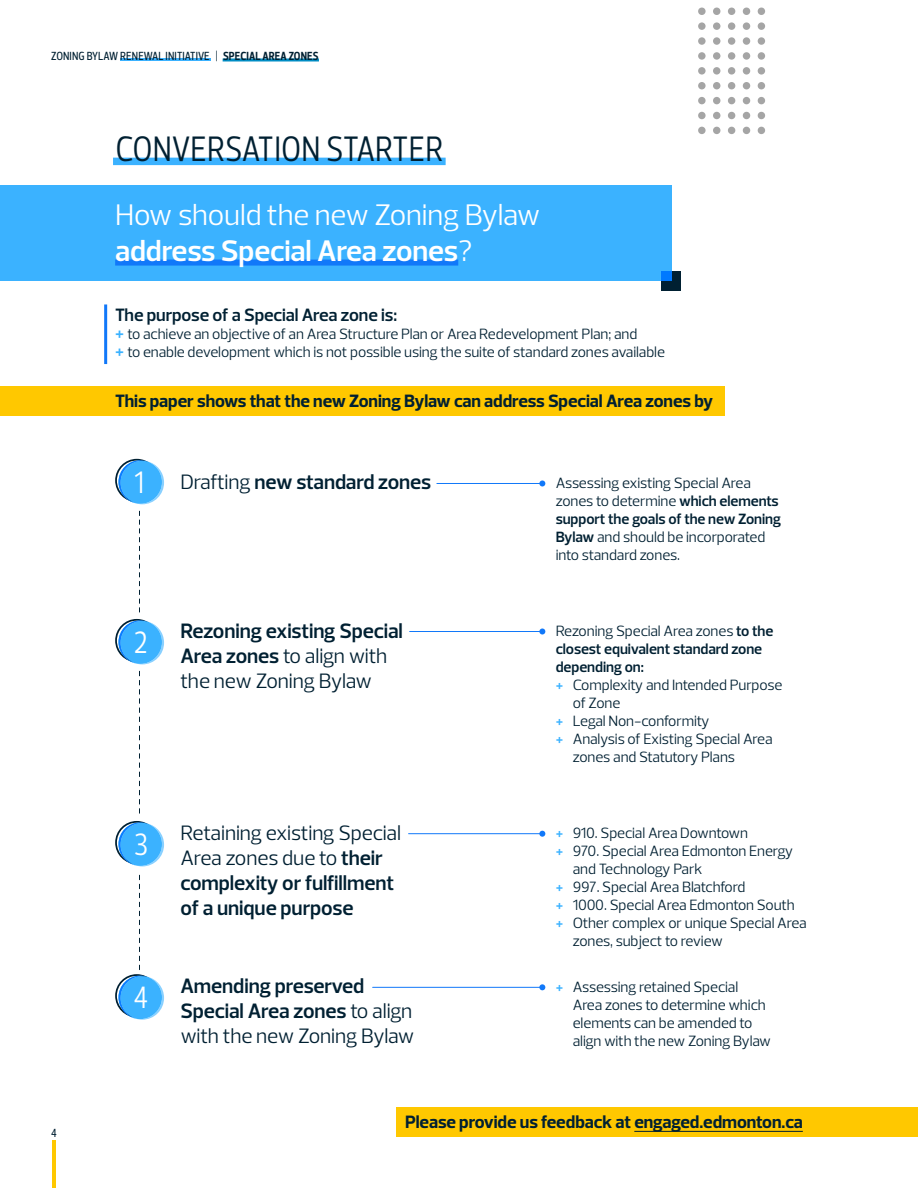
<style>
.page{position:relative;width:918px;height:1188px;background:#fff}
.page>*{position:absolute;margin:0;border:0;box-sizing:border-box;transform-origin:0 0}
.t1{font:36px "Prelo Condensed";color:#002032}
.t2{font:31.35px "Prelo Condensed";color:#fff}
.t3{font:30px/36px "Prelo";letter-spacing:-.01em;color:#fff}
.t4{font:600 21px/25.2px "Prelo";letter-spacing:-.005em;color:#002032}
.t5{font:700 18px "Prelo";letter-spacing:-.005em;color:#002032}
.t6{font:600 18px "Prelo";letter-spacing:-.005em;color:#002032}
.t7{font:15px/18px "Prelo";letter-spacing:-.01em;color:#002032}
.t8{font:600 15px "Prelo";letter-spacing:-.005em;color:#002032}
.t9{font:500 12px "Prelo Condensed";letter-spacing:.01em;color:#002032}
.s1{font-weight:700}
.s2{font-weight:600}
.s3{font-weight:600;font-size:18px;color:#3bb2ff}
.s4{font-weight:400}
.s5{font-weight:600;color:#3bb2ff}
</style>
<div class="page">
<div style="left:0;top:185px;width:671px;height:96px;background:#3bb2ff"></div>
<svg style="left:662px;top:271px;width:19px;height:19px"></svg>
<svg style="left:698px;top:8px;width:8px;height:7px"></svg>
<svg style="left:698px;top:22px;width:8px;height:112px"></svg>
<svg style="left:713px;top:8px;width:7px;height:7px"></svg>
<svg style="left:713px;top:22px;width:7px;height:112px"></svg>
<svg style="left:728px;top:8px;width:7px;height:7px"></svg>
<svg style="left:728px;top:22px;width:7px;height:112px"></svg>
<svg style="left:743px;top:8px;width:7px;height:7px"></svg>
<svg style="left:743px;top:22px;width:7px;height:112px"></svg>
<svg style="left:758px;top:8px;width:7px;height:7px"></svg>
<svg style="left:758px;top:22px;width:7px;height:112px"></svg>
<div style="left:397px;top:1107px;width:521px;height:30px;background:#ffc800"></div>
<div style="left:115px;top:974px;width:43px;height:43px;border:2px solid #002032;border-radius:50%"></div>
<svg style="left:118px;top:976px;width:46px;height:44px"></svg>
<svg style="left:139px;top:511px;width:1px;height:101px"></svg>
<svg style="left:139px;top:671px;width:1px;height:142px"></svg>
<svg style="left:139px;top:875px;width:1px;height:95px"></svg>
<div style="left:115px;top:821px;width:43px;height:43px;border:2px solid #002032;border-radius:50%"></div>
<svg style="left:118px;top:822px;width:46px;height:44px"></svg>
<hr style="left:409px;top:833px;width:133px;height:1px;background:#1178f9">
<svg style="left:539px;top:831px;width:6px;height:6px"></svg>
<hr style="left:410px;top:631px;width:132px;height:1px;background:#1178f9">
<svg style="left:539px;top:629px;width:6px;height:6px"></svg>
<div style="left:115px;top:619px;width:43px;height:43px;border:2px solid #002032;border-radius:50%"></div>
<svg style="left:118px;top:620px;width:46px;height:44px"></svg>
<hr style="left:437px;top:483px;width:105px;height:1px;background:#1178f9">
<svg style="left:539px;top:480px;width:6px;height:6px"></svg>
<div style="left:115px;top:459px;width:43px;height:43px;border:2px solid #002032;border-radius:50%"></div>
<svg style="left:118px;top:460px;width:46px;height:44px"></svg>
<hr style="left:373px;top:987px;width:169px;height:1px;background:#1178f9">
<svg style="left:539px;top:984px;width:6px;height:6px"></svg>
<hr style="left:120px;top:58px;width:91px;height:3px;background:#3bb2ff">
<hr style="left:223px;top:58px;width:96px;height:3px;background:#008dc4">
<hr style="left:52px;top:1141px;width:4px;height:47px;background:#ffc800">
<div style="left:113px;top:158px;width:333px;height:7px;background:#3bb2ff"></div>
<div style="left:115px;top:260px;width:343px;height:6px;background:#1178f9"></div>
<hr style="left:634px;top:1131px;width:169px;height:1px;background:#002032">
<div style="left:0;top:386px;width:725px;height:29px;background:#ffc800"></div>
<hr style="left:104px;top:304px;width:3px;height:60px;background:#1178f9">
<p class="t9" style="left:51px;top:49px;width:269px">ZONING BYLAW RENEWAL INITIATIVE | <span class="s1">SPECIAL AREA ZONES</span></p>
<h1 class="t1" style="left:115px;top:127px;width:330px">CONVERSATION STARTER</h1>
<h3 class="t3" style="left:115px;top:197px;width:427px">How should the new Zoning Bylaw <span class="s2">address Special Area zones</span>?</h3>
<p class="t6" style="left:115px;top:304px;width:284px">The purpose of a Special Area zone is:</p>
<p class="t7" style="left:115px;top:325px;width:551px"><span class="s3">+</span> to achieve an objective of an Area Structure Plan or Area Redevelopment Plan; and<br><span class="s3">+</span> to enable development which is not possible using the suite of standard zones available</p>
<p class="t5" style="left:115px;top:391px;width:600px">This paper shows that the new Zoning Bylaw can address Special Area zones by</p>
<h2 class="t2" style="left:135px;top:463px;width:11px">1</h2>
<h2 class="t2" style="left:134px;top:623px;width:15px">2</h2>
<h3 class="t4" style="left:180px;top:469px;width:252px"><span class="s4">Drafting</span> new standard zones</h3>
<p class="t7" style="left:556px;top:474px;width:227px">Assessing existing Special Area zones to determine <span class="s2">which elements support the goals of the new Zoning<br>Bylaw</span> and should be incorporated into standard zones.</p>
<h3 class="t4" style="left:180px;top:618px;width:224px">Rezoning existing Special<br>Area zones <span class="s4">to align with the new Zoning Bylaw</span></h3>
<p class="t7" style="left:556px;top:622px;width:219px">Rezoning Special Area zones <span class="s2">to the</span></p>
<p class="t8" style="left:556px;top:641px;width:208px">closest equivalent standard zone</p>
<p class="t8" style="left:556px;top:659px;width:90px">depending on:</p>
<p class="t7" style="left:556px;top:676px;width:228px"><span class="s5">+</span> Complexity and Intended Purpose</p>
<p class="t7" style="left:573px;top:694px;width:49px">of Zone</p>
<p class="t7" style="left:556px;top:712px;width:155px"><span class="s5">+</span> Legal Non-conformity</p>
<p class="t7" style="left:556px;top:730px;width:218px"><span class="s5">+</span> Analysis of Existing Special Area</p>
<p class="t7" style="left:573px;top:748px;width:164px">zones and Statutory Plans</p>
<h3 class="t4" style="left:180px;top:820px;width:222px"><span class="s4">Retaining existing Special<br>Area zones due to</span> their complexity or fulfillment of a unique purpose</h3>
<h2 class="t2" style="left:134px;top:825px;width:16px">3</h2>
<p class="t7" style="left:556px;top:824px;width:194px"><span class="s5">+</span> 910. Special Area Downtown</p>
<p class="t7" style="left:556px;top:842px;width:239px"><span class="s5">+</span> 970. Special Area Edmonton Energy</p>
<p class="t7" style="left:573px;top:860px;width:131px">and Technology Park</p>
<p class="t7" style="left:556px;top:878px;width:191px"><span class="s5">+</span> 997. Special Area Blatchford</p>
<p class="t7" style="left:556px;top:896px;width:241px"><span class="s5">+</span> 1000. Special Area Edmonton South</p>
<p class="t7" style="left:556px;top:914px;width:253px"><span class="s5">+</span> Other complex or unique Special Area</p>
<p class="t7" style="left:573px;top:932px;width:152px">zones, subject to review</p>
<p class="t9" style="left:51px;top:1125px;width:7px">4</p>
<h2 class="t2" style="left:134px;top:979px;width:16px">4</h2>
<h3 class="t4" style="left:180px;top:973px;width:235px">Amending preserved<br>Special Area zones <span class="s4">to align with the new Zoning Bylaw</span></h3>
<p class="t7" style="left:573px;top:977px;width:200px;text-indent:-17px"><span class="s5">+</span> Assessing retained Special<br>Area zones to determine which elements can be amended to align with the new Zoning Bylaw</p>
<p class="t5" style="left:405px;top:1112px;width:399px">Please provide us feedback at engaged.edmonton.ca</p>
</div>
